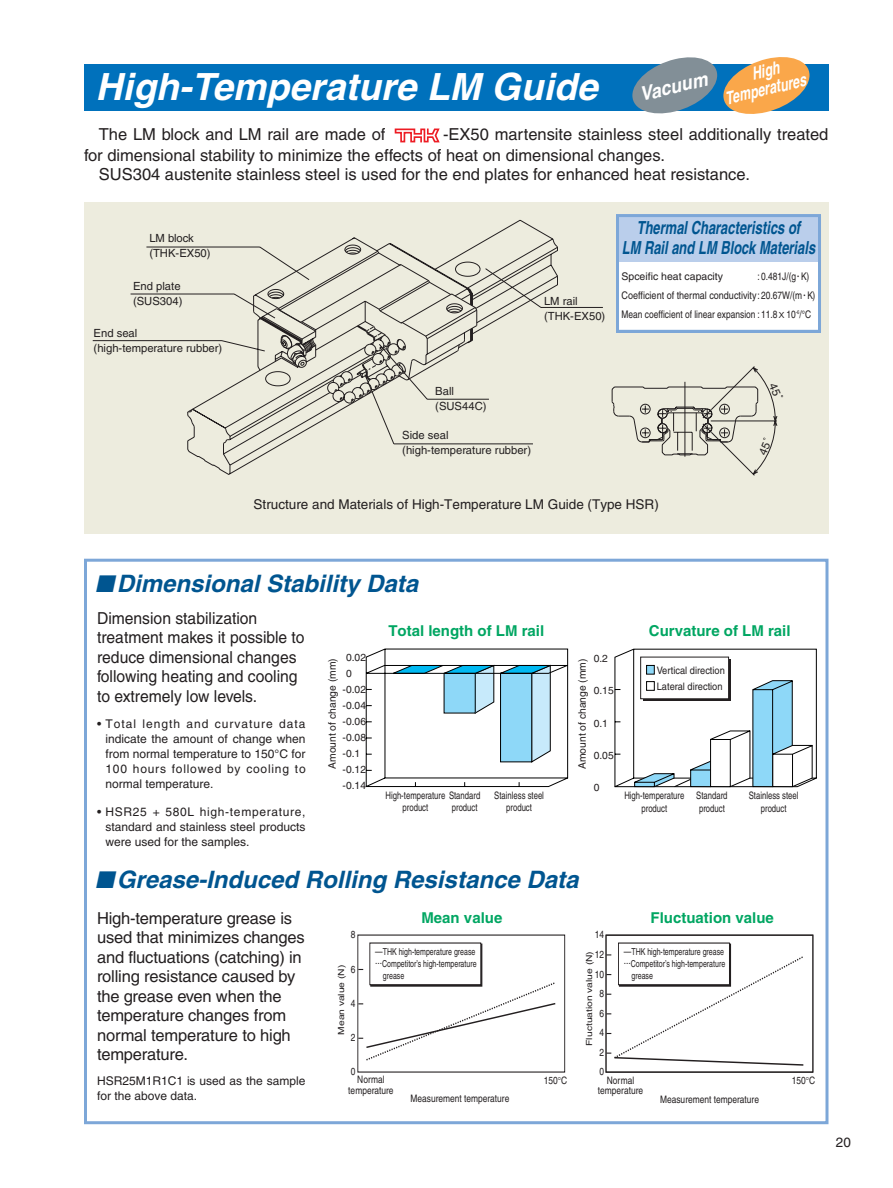
<style>
.page{position:relative;width:893px;height:1188px;background:#fff}
.page>*{position:absolute;margin:0;border:0;box-sizing:border-box;transform-origin:0 0}
.t1{font:italic 700 37.5px "Helvetica";color:#fff}
.t2{font:italic 700 24px "Helvetica";color:#005590}
.t3{font:italic 700 19.5px "Helvetica";color:#fff;scale:.93 1}
.t4{font:italic 700 18px/19.5px "Helvetica";color:#005590;text-align:center;scale:.72 1}
.t5{font:italic 700 17.7px "Helvetica";color:#fff;scale:.71 1}
.t6{font:16.5px/19.5px "Helvetica";color:#231f20}
.t7{font:16.5px/19.5px "Helvetica";color:#231f20;scale:.95 1}
.t8{font:700 15px "Helvetica";color:#00a662}
.t9{font:13.5px "Helvetica";color:#231f20}
.t10{font:12px/15px "Helvetica";color:#231f20;text-align:justify}
.t11{font:11.25px/15px "Helvetica";color:#231f20}
.t12{font:10.5px/19px "Helvetica";color:#231f20;scale:.8 1}
.t13{font:10.5px "Helvetica";color:#231f20}
.t14{font:10.35px/12.5px "Helvetica";color:#231f20;text-align:center;scale:.75 1}
.t15{font:10.35px/19.5px "Helvetica";color:#231f20;text-align:center;scale:.82 1}
.t16{font:10.35px "Helvetica";color:#231f20}
.t17{font:10.35px/16px "Helvetica";color:#231f20;scale:.9 1}
.t18{font:9.6px "Helvetica";color:#231f20;scale:.73 1}
.t19{font:8.4px "Helvetica";color:#231f20;scale:1.22 1}
.t20{font:8.4px "Helvetica";color:#231f20;scale:1.23 1}
.s1{font-family:"Futura";font-size:4.5px}
.s2{font-family:"Helvetica Neue";font-weight:300;font-size:11.7px}
.s3{font-size:10.35px}
</style>
<div class="page">
<div style="left:84px;top:559px;width:744px;height:565px;border:3px solid #7da7d8"></div>
<svg style="left:607px;top:955px;width:197px;height:111px"></svg>
<div style="left:605px;top:935px;width:208px;height:137px;border:1px solid #231f20"></div>
<svg style="left:619px;top:944px;width:112px;height:43px"></svg>
<div style="left:618px;top:943px;width:111px;height:42px;background:#fff"></div>
<div style="left:618px;top:943px;width:111px;height:42px;border:1px solid #231f20"></div>
<div style="left:84px;top:202px;width:744px;height:332px;background:#edecde"></div>
<svg style="left:187px;top:237px;width:416px;height:232px"></svg>
<svg style="left:365px;top:648px;width:204px;height:140px"></svg>
<svg style="left:614px;top:648px;width:203px;height:140px"></svg>
<svg style="left:358px;top:981px;width:198px;height:81px"></svg>
<svg style="left:370px;top:944px;width:112px;height:43px"></svg>
<div style="left:370px;top:943px;width:110px;height:42px;background:#fff"></div>
<div style="left:369px;top:943px;width:112px;height:42px;border:1px solid #231f20"></div>
<svg style="left:394px;top:128px;width:46px;height:14px"></svg>
<div style="left:84px;top:64px;width:744px;height:47px;background:#0071bc"></div>
<svg style="left:723px;top:57px;width:86px;height:57px"></svg>
<svg style="left:632px;top:57px;width:85px;height:57px"></svg>
<div style="left:619px;top:217px;width:199px;height:113px;background:#fff"></div>
<div style="left:616px;top:214px;width:205px;height:48px;background:#baceeb"></div>
<div style="left:616px;top:214px;width:205px;height:119px;border:3px solid #7da7d8"></div>
<svg style="left:584px;top:362px;width:199px;height:114px"></svg>
<h1 class="t1" style="left:95px;top:73px;width:503px">High-Temperature LM Guide</h1>
<p class="t5" style="left:750px;top:68px;width:41px;rotate:-13deg">High</p>
<p class="t3" style="left:638px;top:87px;width:76px;rotate:-13deg">Vacuum</p>
<p class="t5" style="left:723px;top:92px;width:118px;rotate:-13deg">Temperatures</p>
<p class="t6" style="left:99px;top:126px;width:288px">The LM block and LM rail are made of</p>
<p class="t6" style="left:443px;top:126px;width:387px">-EX50 martensite stainless steel additionally treated</p>
<p class="t6" style="left:84px;top:147px;width:582px">for dimensional stability to minimize the effects of heat on dimensional changes.</p>
<p class="t6" style="left:99px;top:166px;width:652px">SUS304 austenite stainless steel is used for the end plates for enhanced heat resistance.</p>
<p class="t11" style="left:149px;top:232px;width:63px">LM block (THK-EX50)</p>
<p class="t11" style="left:133px;top:280px;width:51px">End plate (SUS304)</p>
<p class="t11" style="left:94px;top:327px;width:130px">End seal (high-temperature rubber)</p>
<p class="t11" style="left:544px;top:294px;width:63px">LM rail (THK-EX50)</p>
<p class="t4" style="left:621px;top:220px;width:270px">Thermal Characteristics of<br>LM Rail and LM Block Materials</p>
<p class="t12" style="left:621px;top:267px;width:244px;text-indent:136px">: 0.481J/(g <span class="s1">•</span> K)<br>Coefficient of thermal conductivity: 20.67W/(m <span class="s1">•</span> K)<br>Mean coefficient of linear expansion : 11.8 <span class="s2">x</span> 10<sup>-6</sup>/°C</p>
<p class="t13" style="left:621px;top:272px;width:103px">Spceific heat capacity</p>
<p class="t11" style="left:435px;top:385px;width:53px">Ball (SUS44C)</p>
<p class="t11" style="left:402px;top:429px;width:130px">Side seal (high-temperature rubber)</p>
<p class="t9" style="left:254px;top:500px;width:407px">Structure and Materials of High-Temperature LM Guide (Type HSR)</p>
<h2 class="t2" style="left:95px;top:575px;width:324px">■Dimensional Stability Data</h2>
<p class="t7" style="left:97px;top:610px;width:220px">Dimension stabilization treatment makes it possible to reduce dimensional changes following heating and cooling to extremely low levels.</p>
<p class="t10" style="left:105px;top:718px;width:202px;text-indent:-9px">• Total length and curvature data indicate the amount of change when from normal temperature to 150°C for 100 hours followed by cooling to normal temperature.</p>
<p class="t10" style="left:105px;top:805px;width:201px;text-indent:-9px">• HSR25 + 580L high-temperature, standard and stainless steel products were used for the samples.</p>
<p class="t16" style="left:346px;top:654px;width:22px">0.02</p>
<p class="t16" style="left:346px;top:670px;width:7px">0</p>
<p class="t16" style="left:342px;top:686px;width:25px">-0.02</p>
<p class="t16" style="left:342px;top:702px;width:25px">-0.04</p>
<p class="t16" style="left:342px;top:718px;width:25px">-0.06</p>
<p class="t16" style="left:342px;top:734px;width:25px">-0.08</p>
<p class="t16" style="left:342px;top:750px;width:19px">-0.1</p>
<p class="t16" style="left:342px;top:766px;width:25px">-0.12</p>
<p class="t16" style="left:342px;top:782px;width:25px">-0.14</p>
<p class="t16" style="left:328px;top:769px;width:112px;rotate:-90deg">Amount of change (mm)</p>
<p class="t8" style="left:388px;top:625px;width:157px">Total length of LM rail</p>
<p class="t8" style="left:649px;top:625px;width:143px">Curvature of LM rail</p>
<p class="t14" style="left:402px;top:790px;width:105px;text-align:left;text-indent:-17px">High-temperature Standard product</p>
<p class="t14" style="left:452px;top:802px;width:36px">product</p>
<p class="t14" style="left:494px;top:790px;width:68px">Stainless steel product</p>
<p class="t16" style="left:593px;top:655px;width:16px">0.2</p>
<p class="t16" style="left:593px;top:687px;width:22px">0.15</p>
<p class="t16" style="left:593px;top:719px;width:16px">0.1</p>
<p class="t16" style="left:593px;top:751px;width:22px">0.05</p>
<p class="t16" style="left:593px;top:783px;width:7px">0</p>
<p class="t16" style="left:578px;top:769px;width:112px;rotate:-90deg">Amount of change (mm)</p>
<p class="t17" style="left:656px;top:663px;width:77px">Vertical direction<br>Lateral direction</p>
<p class="t14" style="left:624px;top:790px;width:81px">High-temperature product</p>
<p class="t14" style="left:696px;top:790px;width:43px;text-align:left">Standard product</p>
<p class="t14" style="left:748px;top:790px;width:68px">Stainless steel product</p>
<h2 class="t2" style="left:95px;top:870px;width:484px">■Grease-Induced Rolling Resistance Data</h2>
<p class="t15" style="left:351px;top:926px;width:7px">8</p>
<p class="t15" style="left:351px;top:960px;width:7px">6</p>
<p class="t15" style="left:351px;top:994px;width:7px">4</p>
<p class="t15" style="left:351px;top:1029px;width:7px">2</p>
<p class="t15" style="left:351px;top:1063px;width:7px">0</p>
<p class="t15" style="left:543px;top:1071px;width:30px">150 C</p>
<p class="t8" style="left:650px;top:912px;width:125px">Fluctuation value</p>
<p class="t8" style="left:421px;top:912px;width:82px">Mean value</p>
<p class="t6" style="left:97px;top:910px;width:209px">High-temperature grease is used that minimizes changes and fluctuations (catching) in rolling resistance caused by the grease even when the temperature changes from normal temperature to high temperature.</p>
<p class="t10" style="left:97px;top:1074px;width:210px">HSR25M1R1C1 is used as the sample for the above data.</p>
<p class="t15" style="left:594px;top:926px;width:13px">14<br>12<br>10<br>8<br>6<br>4<br>2<br>0</p>
<p class="t15" style="left:598px;top:1076px;width:57px;line-height:10.4px">Normal temperature</p>
<p class="t15" style="left:791px;top:1071px;width:30px">150 C</p>
<p class="t15" style="left:660px;top:1090px;width:122px">Measurement temperature</p>
<p class="t18" style="left:375px;top:948px;width:139px"><span class="s3">—</span>THK high-temperature grease</p>
<p class="t18" style="left:375px;top:960px;width:140px"><sup>...</sup>Competitor’s high-temperature</p>
<p class="t18" style="left:383px;top:972px;width:31px">grease</p>
<p class="t19" style="left:586px;top:1046px;width:79px;rotate:-90deg">Fluctuation value (N)</p>
<p class="t18" style="left:623px;top:948px;width:139px"><span class="s3">—</span>THK high-temperature grease</p>
<p class="t18" style="left:623px;top:960px;width:140px"><sup>...</sup>Competitor’s high-temperature</p>
<p class="t18" style="left:631px;top:972px;width:31px">grease</p>
<p class="t20" style="left:338px;top:1035px;width:58px;rotate:-90deg">Mean value (N)</p>
<p class="t15" style="left:348px;top:1075px;width:57px;line-height:10.4px">Normal temperature</p>
<p class="t15" style="left:410px;top:1090px;width:122px">Measurement temperature</p>
<p class="t9" style="left:835px;top:1137px;width:17px">20</p>
</div>
